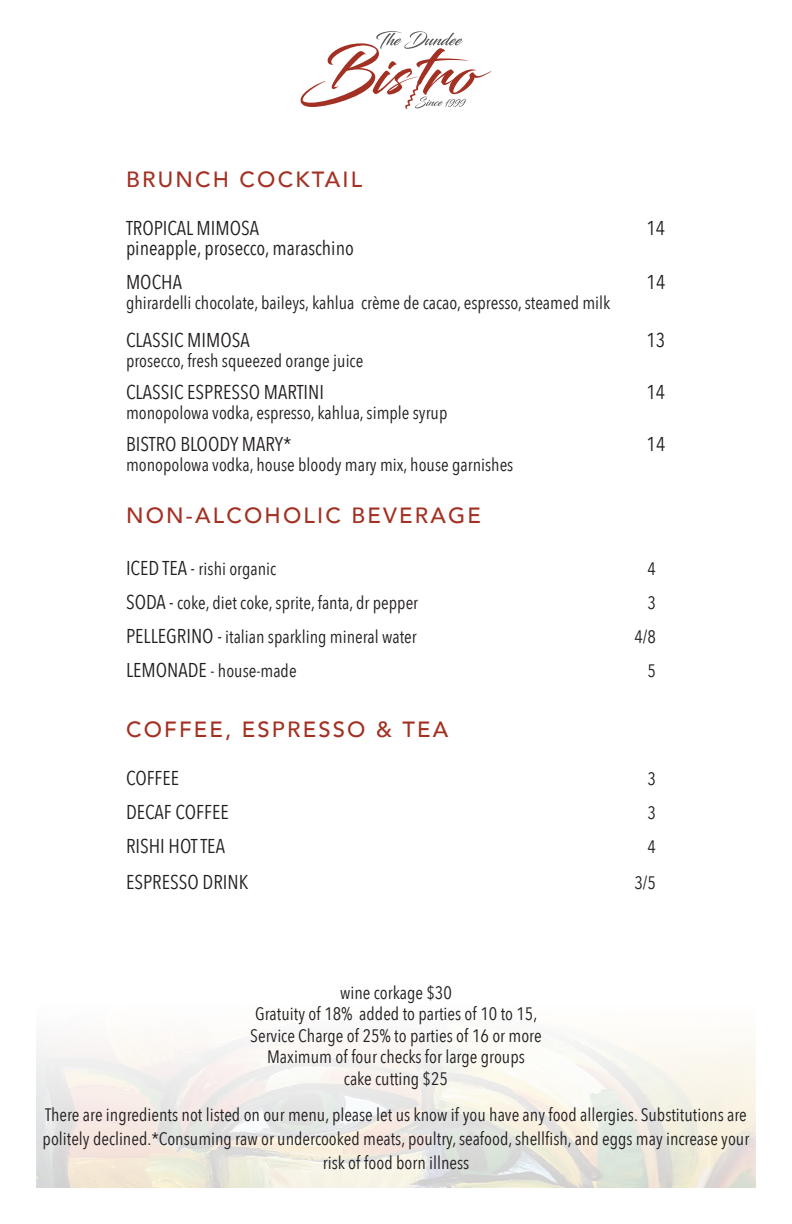
<style>
.page{position:relative;width:792px;height:1224px;background:#fff}
.page>*{position:absolute;margin:0;border:0;box-sizing:border-box;transform-origin:0 0}
.t1{font:500 22px "Avenir";letter-spacing:.1em;color:#a33123}
.t2{font:20px "Avenir Next Condensed";color:#231f20}
.t3{font:18px/24px "Avenir Next Condensed";color:#231f20;text-align:center}
.s1{font-size:20px}
</style>
<div class="page">
<svg style="left:300px;top:31px;width:192px;height:78px"></svg>
<p class="t1" style="left:126px;top:160px;width:238px">BRUNCH COCKTAIL</p>
<p class="t2" style="left:126px;top:211px;width:135px">TROPICAL MIMOSA</p>
<p class="t2" style="left:647px;top:211px;width:20px">14</p>
<p class="t2" style="left:126px;top:231px;width:229px">pineapple, prosecco, maraschino</p>
<p class="t2" style="left:126px;top:265px;width:57px">MOCHA</p>
<p class="t2" style="left:647px;top:265px;width:20px">14</p>
<p class="t3" style="left:126px;top:290px;width:486px">ghirardelli chocolate, baileys, kahlua crème de cacao, espresso, steamed milk</p>
<p class="t2" style="left:126px;top:323px;width:125px">CLASSIC MIMOSA</p>
<p class="t2" style="left:647px;top:323px;width:20px">13</p>
<p class="t3" style="left:126px;top:348px;width:239px">prosecco, fresh squeezed orange juice</p>
<p class="t2" style="left:126px;top:375px;width:200px">CLASSIC ESPRESSO MARTINI</p>
<p class="t2" style="left:647px;top:375px;width:20px">14</p>
<p class="t3" style="left:126px;top:400px;width:323px">monopolowa vodka, espresso, kahlua, simple syrup</p>
<p class="t2" style="left:126px;top:427px;width:167px">BISTRO BLOODY MARY*</p>
<p class="t2" style="left:647px;top:427px;width:20px">14</p>
<p class="t3" style="left:126px;top:452px;width:389px">monopolowa vodka, house bloody mary mix, house garnishes</p>
<p class="t1" style="left:126px;top:496px;width:357px">NON-ALCOHOLIC BEVERAGE</p>
<p class="t3" style="left:126px;top:556px;width:152px"><span class="s1">ICED TEA -</span> rishi organic</p>
<p class="t3" style="left:648px;top:556px;width:10px">4</p>
<p class="t3" style="left:126px;top:590px;width:294px"><span class="s1">SODA -</span> coke, diet coke, sprite, fanta, dr pepper</p>
<p class="t3" style="left:648px;top:590px;width:10px">3</p>
<p class="t3" style="left:126px;top:624px;width:292px"><span class="s1">PELLEGRINO -</span> italian sparkling mineral water</p>
<p class="t3" style="left:635px;top:624px;width:23px">4/8</p>
<p class="t3" style="left:126px;top:658px;width:172px"><span class="s1">LEMONADE</span> - house-made</p>
<p class="t3" style="left:648px;top:658px;width:10px">5</p>
<p class="t1" style="left:126px;top:710px;width:324px">COFFEE, ESPRESSO &amp; TEA</p>
<p class="t2" style="left:126px;top:761px;width:55px">COFFEE</p>
<p class="t3" style="left:648px;top:766px;width:10px">3</p>
<p class="t2" style="left:126px;top:795px;width:104px">DECAF COFFEE</p>
<p class="t3" style="left:648px;top:800px;width:10px">3</p>
<p class="t2" style="left:126px;top:829px;width:100px">RISHI HOT TEA</p>
<p class="t3" style="left:648px;top:834px;width:10px">4</p>
<p class="t2" style="left:126px;top:865px;width:124px">ESPRESSO DRINK</p>
<p class="t3" style="left:635px;top:870px;width:23px">3/5</p>
<p class="t3" style="left:255px;top:981px;width:284px;line-height:21.6px">wine corkage $30<br>Gratuity of 18% added to parties of 10 to 15,</p>
<p class="t3" style="left:250px;top:1023px;width:293px">Service Charge of 25% to parties of 16 or more</p>
<p class="t3" style="left:267px;top:1044px;width:259px">Maximum of four checks for large groups</p>
<p class="t3" style="left:344px;top:1066px;width:106px">cake cutting $25</p>
<p class="t3" style="left:43px;top:1102px;width:708px">There are ingredients not listed on our menu, please let us know if you have any food allergies. Substitutions are politely declined.*Consuming raw or undercooked meats, poultry, seafood, shellfish, and eggs may increase your risk of food born illness</p>
</div>
